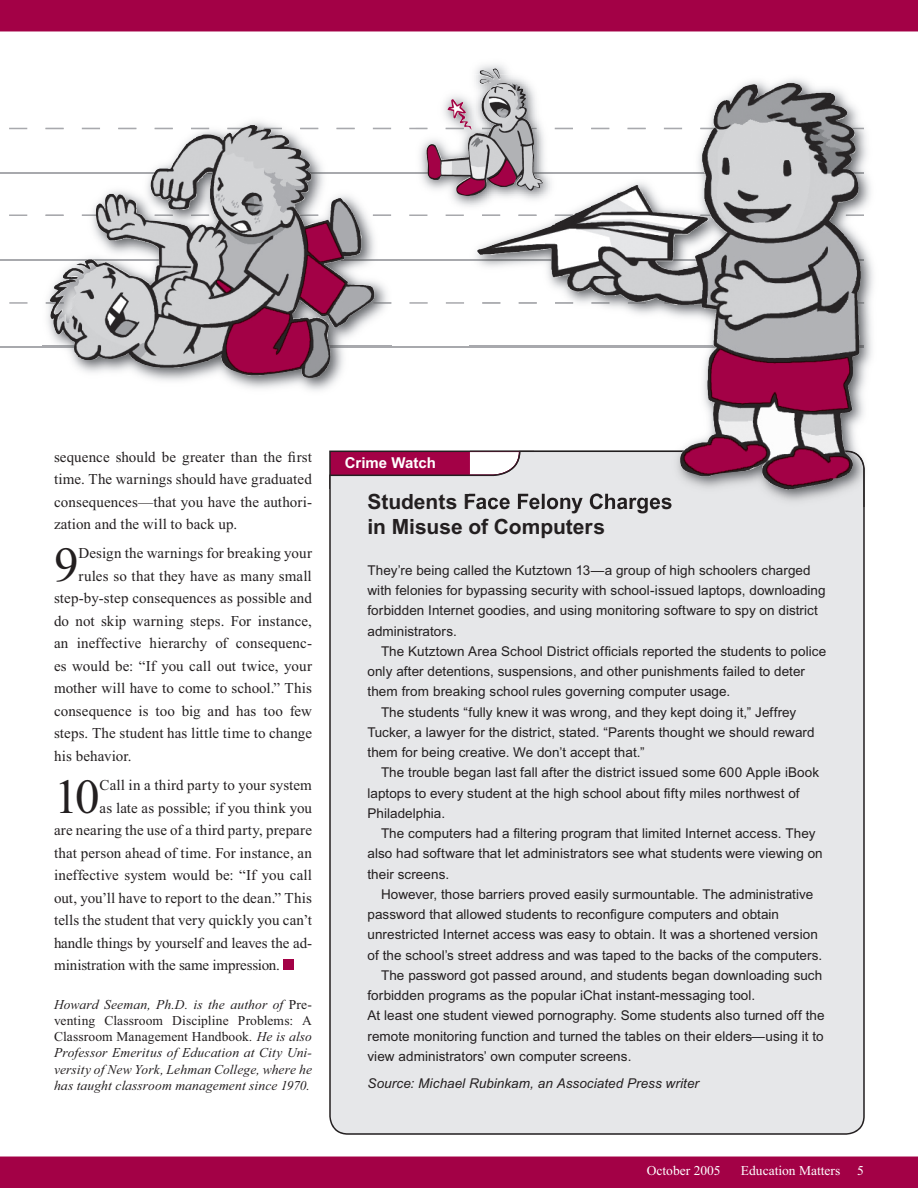
<style>
.page{position:relative;width:918px;height:1188px;background:#fff}
.page>*{position:absolute;margin:0;border:0;box-sizing:border-box;transform-origin:0 0}
.t1{font:49.05px "Times New Roman";color:#231f20}
.t2{font:700 21px/25.5px "Arial";letter-spacing:-.005em;color:#231f20}
.t3{font:15px/22.5px "Times New Roman";letter-spacing:.005em;color:#231f20;text-align:justify}
.t4{font:15px "Times New Roman";letter-spacing:-.015em;color:#231f20}
.t5{font:700 15px "Arial";color:#fff}
.t6{font:13.5px/20.2px "Arial";letter-spacing:.005em;color:#231f20}
.t7{font:italic 13.5px/16.2px "Times New Roman";letter-spacing:.01em;color:#231f20;text-align:justify}
.t8{font:italic 13.5px "Arial";letter-spacing:.005em;color:#231f20}
.t9{font:13.5px "Times New Roman";color:#fff}
.s1{font-style:normal}
</style>
<div class="page">
<div style="left:0;top:0;width:918px;height:31px;background:#a30146"></div>
<svg style="left:9px;top:302px;width:19px;height:2px"></svg>
<svg style="left:409px;top:302px;width:19px;height:2px"></svg>
<svg style="left:446px;top:302px;width:18px;height:2px"></svg>
<svg style="left:9px;top:215px;width:18px;height:1px"></svg>
<svg style="left:409px;top:215px;width:18px;height:1px"></svg>
<svg style="left:446px;top:215px;width:18px;height:1px"></svg>
<svg style="left:9px;top:128px;width:18px;height:1px"></svg>
<hr style="left:0;top:259px;width:864px;height:2px;background:#a8a9ad">
<hr style="left:0;top:346px;width:864px;height:1px;background:#a8a9ad">
<hr style="left:0;top:172px;width:864px;height:2px;background:#a8a9ad">
<div style="left:329px;top:489px;width:536px;height:646px;background:#e6e7e9"></div>
<div style="left:283px;top:959px;width:11px;height:11px;background:#a30146"></div>
<img style="left:470px;top:79px;width:403px;height:428px">
<img style="left:482px;top:302px;width:382px;height:2px">
<img style="left:482px;top:215px;width:382px;height:1px">
<img style="left:556px;top:128px;width:308px;height:1px">
<img style="left:470px;top:259px;width:394px;height:2px">
<img style="left:470px;top:346px;width:394px;height:1px">
<img style="left:556px;top:172px;width:308px;height:2px">
<img style="left:864px;top:451px;width:1px;height:18px">
<svg style="left:329px;top:451px;width:141px;height:38px;background:#af507a"></svg>
<img style="left:470px;top:451px;width:394px;height:56px">
<img style="left:470px;top:493px;width:203px;height:14px">
<img style="left:684px;top:83px;width:177px;height:407px">
<img style="left:42px;top:121px;width:349px;height:270px">
<img style="left:46px;top:302px;width:345px;height:2px">
<img style="left:45px;top:215px;width:346px;height:1px">
<img style="left:45px;top:128px;width:346px;height:1px">
<img style="left:42px;top:346px;width:349px;height:1px">
<img style="left:233px;top:125px;width:141px;height:198px">
<img style="left:416px;top:64px;width:90px;height:143px">
<img style="left:416px;top:128px;width:48px;height:1px">
<img style="left:470px;top:74px;width:86px;height:137px">
<img style="left:479px;top:69px;width:34px;height:66px">
<div style="left:0;top:1157px;width:918px;height:31px;background:#a30146"></div>
<p class="t3" style="left:54px;top:445px;width:260px">sequence should be greater than the first time. The warnings should have graduated consequences—that you have the authori&shy;zation and the will to back up.</p>
<h1 class="t1" style="left:54px;top:532px;width:26px">9</h1>
<p class="t3" style="left:78px;top:542px;width:235px">Design the warnings for breaking your</p>
<p class="t3" style="left:78px;top:564px;width:235px">rules so that they have as many small</p>
<p class="t3" style="left:54px;top:587px;width:259px">step-by-step consequences as possible and</p>
<p class="t3" style="left:54px;top:609px;width:259px">do not skip warning steps. For instance,</p>
<p class="t3" style="left:54px;top:632px;width:259px">an ineffective hierarchy of consequenc-</p>
<p class="t3" style="left:54px;top:654px;width:259px">es would be: “If you call out twice, your</p>
<p class="t3" style="left:54px;top:677px;width:259px">mother will have to come to school.” This</p>
<p class="t3" style="left:54px;top:699px;width:259px">consequence is too big and has too few</p>
<p class="t3" style="left:54px;top:722px;width:259px">steps. The student has little time to change</p>
<p class="t3" style="left:54px;top:744px;width:79px">his behavior.</p>
<h1 class="t1" style="left:54px;top:763px;width:47px">10</h1>
<p class="t3" style="left:100px;top:774px;width:214px">Call in a third party to your system</p>
<p class="t3" style="left:100px;top:796px;width:214px">as late as possible; if you think you</p>
<p class="t3" style="left:54px;top:819px;width:260px">are nearing the use of a third party, prepare</p>
<p class="t3" style="left:54px;top:841px;width:260px">that person ahead of time. For instance, an</p>
<p class="t3" style="left:54px;top:864px;width:260px">ineffective system would be: “If you call</p>
<p class="t3" style="left:54px;top:886px;width:259px">out, you’ll have to report to the dean.” This</p>
<p class="t3" style="left:54px;top:909px;width:260px">tells the student that very quickly you can’t</p>
<p class="t4" style="left:54px;top:933px;width:259px">handle things by yourself and leaves the ad-</p>
<p class="t3" style="left:54px;top:954px;width:227px">ministration with the same impression.</p>
<p class="t7" style="left:54px;top:996px;width:260px">Howard Seeman, Ph.D. is the author of <span class="s1">Pre&shy;venting Classroom Discipline Problems: A Classroom Management Handbook</span>. He is also Professor Emeritus of Education at City Uni&shy;versity of New York, Lehman College, where he has taught classroom management since 1970.</p>
<p class="t5" style="left:345px;top:453px;width:93px">Crime Watch</p>
<h2 class="t2" style="left:368px;top:489px;width:307px">Students Face Felony Charges in Misuse of Computers</h2>
<p class="t6" style="left:368px;top:560px;width:460px">They’re being called the Kutztown 13—a group of high schoolers charged with felonies for bypassing security with school-issued laptops, downloading forbidden Internet goodies, and using monitoring software to spy on district administrators.</p>
<p class="t6" style="left:381px;top:641px;width:447px">The Kutztown Area School District officials reported the students to police</p>
<p class="t6" style="left:368px;top:661px;width:439px">only after detentions, suspensions, and other punishments failed to deter</p>
<p class="t6" style="left:368px;top:682px;width:364px">them from breaking school rules governing computer usage.</p>
<p class="t6" style="left:381px;top:702px;width:417px">The students “fully knew it was wrong, and they kept doing it,” Jeffrey</p>
<p class="t6" style="left:368px;top:722px;width:449px">Tucker, a lawyer for the district, stated. “Parents thought we should reward</p>
<p class="t6" style="left:368px;top:742px;width:279px">them for being creative. We don’t accept that.”</p>
<p class="t6" style="left:381px;top:763px;width:440px">The trouble began last fall after the district issued some 600 Apple iBook</p>
<p class="t6" style="left:368px;top:783px;width:434px">laptops to every student at the high school about fifty miles northwest of</p>
<p class="t6" style="left:368px;top:803px;width:79px">Philadelphia.</p>
<p class="t6" style="left:381px;top:823px;width:436px">The computers had a filtering program that limited Internet access. They</p>
<p class="t6" style="left:368px;top:844px;width:457px">also had software that let administrators see what students were viewing on</p>
<p class="t6" style="left:368px;top:864px;width:83px">their screens.</p>
<p class="t6" style="left:381px;top:884px;width:434px">However, those barriers proved easily surmountable. The administrative</p>
<p class="t6" style="left:368px;top:904px;width:413px">password that allowed students to reconfigure computers and obtain</p>
<p class="t6" style="left:368px;top:925px;width:452px">unrestricted Internet access was easy to obtain. It was a shortened version</p>
<p class="t6" style="left:368px;top:945px;width:456px">of the school’s street address and was taped to the backs of the computers.</p>
<p class="t6" style="left:381px;top:965px;width:443px">The password got passed around, and students began downloading such</p>
<p class="t6" style="left:368px;top:985px;width:389px">forbidden programs as the popular iChat instant-messaging tool.</p>
<p class="t6" style="left:368px;top:1006px;width:459px">At least one student viewed pornography. Some students also turned off the</p>
<p class="t6" style="left:368px;top:1026px;width:458px">remote monitoring function and turned the tables on their elders—using it to</p>
<p class="t6" style="left:368px;top:1046px;width:265px">view administrators’ own computer screens.</p>
<p class="t8" style="left:368px;top:1074px;width:333px">Source: Michael Rubinkam, an Associated Press writer</p>
<p class="t9" style="left:647px;top:1161px;width:75px">October 2005</p>
<p class="t9" style="left:741px;top:1161px;width:101px">Education Matters</p>
<p class="t9" style="left:857px;top:1161px;width:8px">5</p>
</div>
